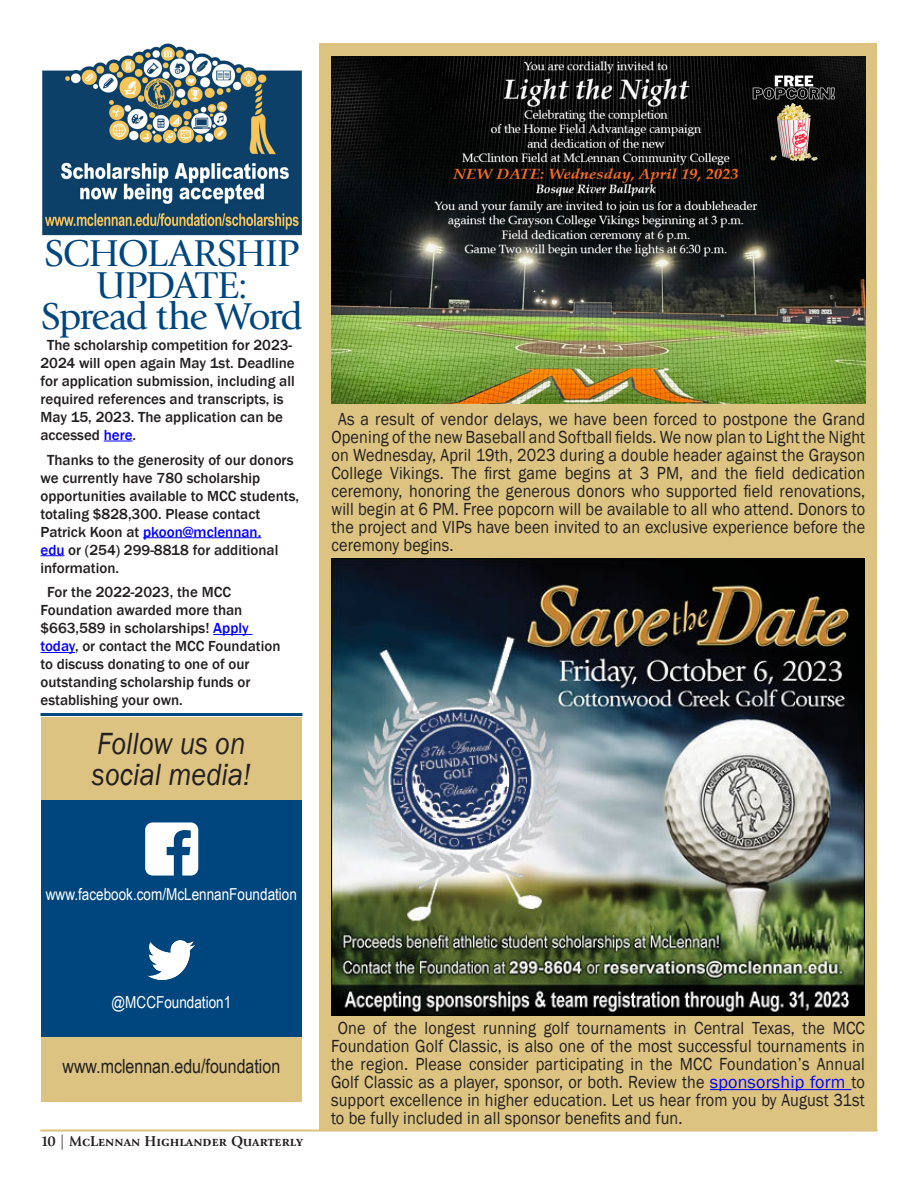
<style>
.page{position:relative;width:918px;height:1188px;background:#fff}
.page>*{position:absolute;margin:0;border:0;box-sizing:border-box;transform-origin:0 0}
.t1{font:39px "Giovanni Std";letter-spacing:-.03em;color:#00467e}
.San_Serif_Body_Copy{font:italic 31.5px/31.5px "Franklin Gothic";color:#231f20;scale:.9 1}
.t2{font:19.5px "Arial Narrow";color:#231f20}
.San_Serif_Body_Copy-2{font:18px/18px "Franklin Gothic";letter-spacing:.01em;color:#231f20;text-align:justify;scale:.9 1}
.t3{font:16.5px "Arial Narrow";color:#fff}
.San_Serif_Body_Copy-3{font:500 15px/18px "Franklin Gothic";color:#231f20}
.t4{font:700 15px "Giovanni Std";color:#231f20}
.s1{color:#00f}
</style>
<div class="page">
<hr style="left:40px;top:1131px;width:838px;height:1px;background:#dcc381">
<hr style="left:40px;top:1130px;width:838px;height:1px;background:#dcc381">
<div style="left:320px;top:43px;width:557px;height:1087px;background:#dcc381"></div>
<img style="left:332px;top:57px;width:533px;height:347px">
<svg style="left:104px;top:441px;width:29px;height:1px"></svg>
<hr style="left:143px;top:537px;width:118px;height:1px;background:#00f">
<svg style="left:40px;top:555px;width:25px;height:1px"></svg>
<hr style="left:213px;top:634px;width:39px;height:1px;background:#00f">
<hr style="left:40px;top:652px;width:35px;height:1px;background:#00f">
<img style="left:42px;top:43px;width:260px;height:193px">
<hr style="left:40px;top:713px;width:262px;height:3px;background:#00467e">
<div style="left:41px;top:717px;width:261px;height:385px;background:#dcc381"></div>
<div style="left:41px;top:800px;width:261px;height:237px;background:#00467e"></div>
<img style="left:145px;top:822px;width:53px;height:54px">
<img style="left:147px;top:941px;width:48px;height:38px">
<img style="left:331px;top:558px;width:534px;height:457px">
<hr style="left:710px;top:1089px;width:141px;height:1px;background:#00f">
<p class="t1" style="left:45px;top:231px;width:256px">SCHOLARSHIP</p>
<p class="t1" style="left:96px;top:263px;width:153px">UPDATE:</p>
<p class="t1" style="left:41px;top:294px;width:263px">Spread the Word</p>
<p class="San_Serif_Body_Copy-3" style="left:40px;top:336px;width:256px;text-indent:7px">The scholarship competition for 2023- 2024 will open again May 1st. Deadline for application submission, including all required references and transcripts, is May 15, 2023. The application can be accessed <span class="s1">here</span>.</p>
<p class="San_Serif_Body_Copy-3" style="left:40px;top:451px;width:260px;text-indent:7px">Thanks to the generosity of our donors we currently have 780 scholarship opportunities available to MCC students, totaling $828,300. Please contact Patrick Koon at <span class="s1">pkoon@mclennan.<br>edu</span> or (254) 299-8818 for additional information.</p>
<p class="San_Serif_Body_Copy-3" style="left:40px;top:584px;width:242px;text-indent:7px">For the 2022-2023, the MCC<br>Foundation awarded more than $663,589 in scholarships! <span class="s1">Apply today</span>, or contact the MCC Foundation to discuss donating to one of our outstanding scholarship funds or establishing your own.</p>
<p class="San_Serif_Body_Copy" style="left:92px;top:728px;width:178px">Follow us on social media!</p>
<p class="San_Serif_Body_Copy-2" style="left:331px;top:410px;width:595px;text-indent:7px">As a result of vendor delays, we have been forced to postpone the Grand Opening of the new Baseball and Softball fields. We now plan to Light the Night on Wednesday, April 19th, 2023 during a double header against the Grayson College Vikings. The first game begins at 3 PM, and the field dedication ceremony, honoring the generous donors who supported field renovations, will begin at 6 PM. Free popcorn will be available to all who attend. Donors to the project and VIPs have been invited to an exclusive experience before the ceremony begins.</p>
<p class="t3" style="left:46px;top:882px;width:253px">www.facebook.com/McLennanFoundation</p>
<p class="t3" style="left:112px;top:990px;width:121px">@MCCFoundation1</p>
<p class="t2" style="left:63px;top:1051px;width:219px">www.mclennan.edu/foundation</p>
<p class="t4" style="left:40px;top:1132px;width:264px">10 | McLennan Highlander Quarterly</p>
<p class="San_Serif_Body_Copy-2" style="left:331px;top:1020px;width:595px;text-indent:7px">One of the longest running golf tournaments in Central Texas, the MCC Foundation Golf Classic, is also one of the most successful tournaments in the region. Please consider participating in the MCC Foundation’s Annual Golf Classic as a player, sponsor, or both. Review the <span class="s1">sponsorship form</span> to support excellence in higher education. Let us hear from you by August 31st to be fully included in all sponsor benefits and fun.</p>
</div>
